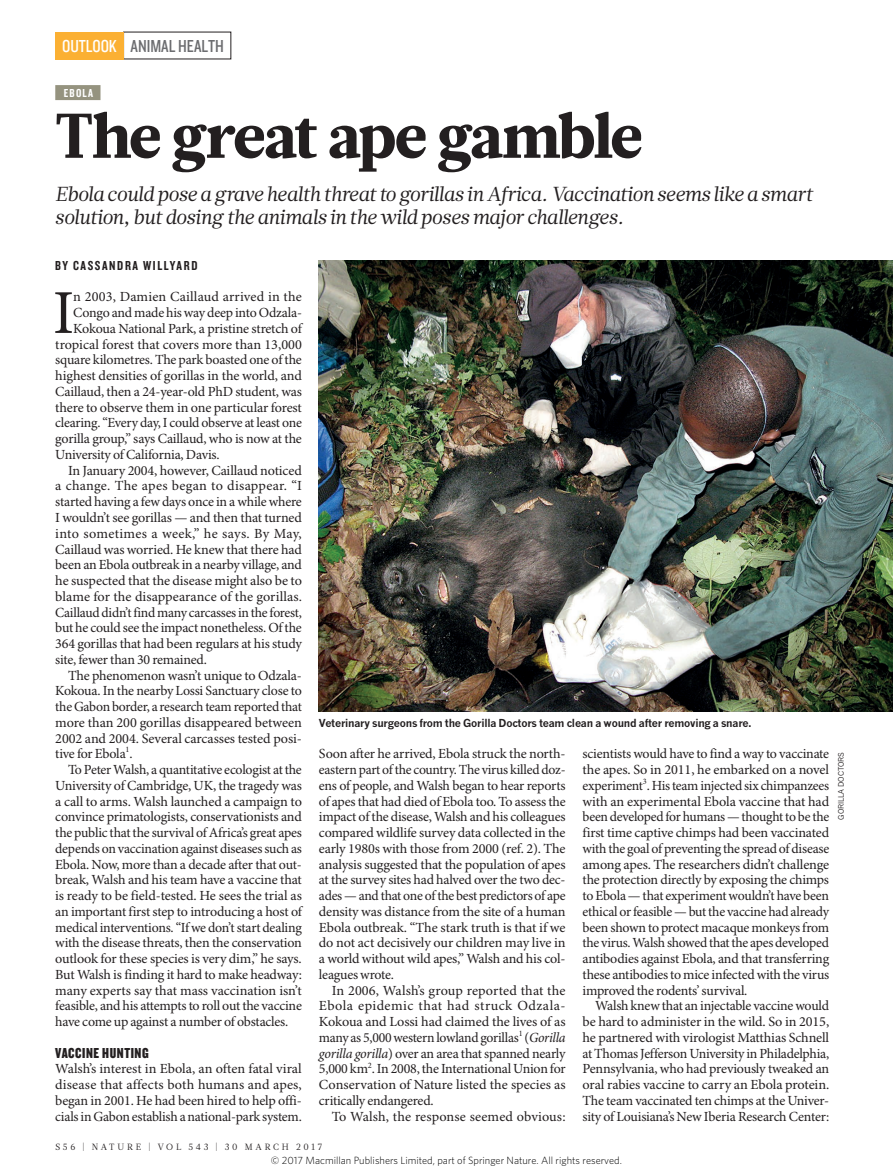
<style>
.page{position:relative;width:893px;height:1174px;background:#fff}
.page>*{position:absolute;margin:0;border:0;box-sizing:border-box;transform-origin:0 0}
.HEAD_42{font:900 63px "Glosa Math";letter-spacing:-.02em;color:#231f20}
.BODY_DROP_CAP{font:62.4px "Minion Pro";color:#231f20}
.INTRO{font:italic 20.25px/23.7px "Glosa Math";color:#231f20}
.t1{font:18px "Knockout 29 Junior Ltweight";color:#6c6d70}
.CROSSHEAD{font:15px "Knockout 69 Full Liteweight";letter-spacing:.04em;color:#231f20}
.BODY_INDENT{font:13.95px/15.8px "Minion Pro";letter-spacing:-.015em;color:#231f20;text-align:justify}
.BODY_1ST_PARA{font:13.95px/15.8px "Minion Pro";letter-spacing:-.015em;color:#231f20;text-align:justify}
.BODY_DROP_CAP-2{font:13.95px "Minion Pro";letter-spacing:-.015em;color:#231f20}
.BODY_INDENT-2{font:13.95px "Minion Pro";letter-spacing:.005em;color:#231f20}
.BODY_DROP_CAP-3{font:13.95px "Minion Pro";letter-spacing:.01em;color:#231f20}
.AUTHOR_BYLINE{font:13.5px "Knockout 49 Liteweight";letter-spacing:.12em;color:#231f20}
.SUBJECT_STRAP{font:12px "Knockout 49 Liteweight";letter-spacing:.1em;color:#fff}
.PIC_CAPTION{font:700 10.8px "News Gothic MTOT";letter-spacing:-.02em;color:#231f20}
.t2{font:300 10.5px "Whitney";color:#000}
.t3{font:9px "Glosa Math";letter-spacing:.3em;color:#231f20}
.PIC_CREDIT{font:7.5px "News Gothic MTOT";color:#231f20}
.s1{color:#fff}
.s2{font-style:italic}
</style>
<div class="page">
<img style="left:319px;top:261px;width:574px;height:450px">
<div style="left:55px;top:32px;width:69px;height:27px;background:#fbb033"></div>
<div style="left:55px;top:85px;width:45px;height:15px;background:#95937f"></div>
<p class="t1" style="left:62px;top:34px;width:163px"><span class="s1">OUTLOOK</span> ANIMAL HEALTH</p>
<p class="SUBJECT_STRAP" style="left:64px;top:85px;width:31px">EBOLA</p>
<p class="HEAD_42" style="left:55px;top:94px;width:589px">The great ape gamble</p>
<p class="INTRO" style="left:55px;top:182px;width:759px">Ebola could pose a grave health threat to gorillas in Africa. Vaccination seems like a smart solution, but dosing the animals in the wild poses major challenges.</p>
<p class="AUTHOR_BYLINE" style="left:55px;top:257px;width:144px">BY CASSANDRA WILLYARD</p>
<p class="BODY_DROP_CAP" style="left:53px;top:276px;width:23px">I</p>
<p class="BODY_DROP_CAP-3" style="left:73px;top:288px;width:230px">n 2003, Damien Caillaud arrived in the</p>
<p class="BODY_DROP_CAP-2" style="left:73px;top:304px;width:230px">Congo and made his way deep into Odzala-</p>
<p class="BODY_DROP_CAP-2" style="left:73px;top:320px;width:230px">Kokoua National Park, a pristine stretch of</p>
<p class="BODY_DROP_CAP-2" style="left:55px;top:336px;width:248px">tropical forest that covers more than 13,000</p>
<p class="BODY_DROP_CAP-2" style="left:55px;top:351px;width:248px">square kilometres. The park boasted one of the</p>
<p class="BODY_DROP_CAP-2" style="left:55px;top:367px;width:248px">highest densities of gorillas in the world, and</p>
<p class="BODY_DROP_CAP-2" style="left:55px;top:383px;width:248px">Caillaud, then a 24-year-old PhD student, was</p>
<p class="BODY_DROP_CAP-2" style="left:55px;top:399px;width:248px">there to observe them in one particular forest</p>
<p class="BODY_DROP_CAP-2" style="left:55px;top:414px;width:248px">clearing. “Every day, I could observe at least one</p>
<p class="BODY_DROP_CAP-2" style="left:55px;top:430px;width:248px">gorilla group,” says Caillaud, who is now at the</p>
<p class="BODY_DROP_CAP-2" style="left:55px;top:446px;width:166px">University of California, Davis.</p>
<p class="BODY_INDENT" style="left:55px;top:463px;width:248px;text-indent:13px">In January 2004, however, Caillaud noticed a change. The apes began to disappear. “I started having a few days once in a while where I wouldn’t see gorillas — and then that turned into sometimes a week,” he says. By May, Caillaud was worried. He knew that there had been an Ebola outbreak in a nearby village, and he suspected that the disease might also be to blame for the disappearance of the gorillas.<br>Caillaud didn’t find many carcasses in the forest, but he could see the impact nonetheless. Of the 364 gorillas that had been regulars at his study site, fewer than 30 remained.</p>
<p class="BODY_INDENT" style="left:55px;top:668px;width:248px;text-indent:13px">The phenomenon wasn’t unique to Odzala-Kokoua. In the nearby Lossi Sanctuary close to the Gabon border, a research team reported that more than 200 gorillas disappeared between 2002 and 2004. Several carcasses tested posi&shy;tive for Ebola<sup>1</sup>.</p>
<p class="BODY_INDENT" style="left:55px;top:762px;width:248px;text-indent:13px">To Peter Walsh, a quantitative ecologist at the University of Cambridge, UK, the tragedy was a call to arms. Walsh launched a campaign to convince primatologists, conservationists and the public that the survival of Africa’s great apes depends on vaccination against diseases such as Ebola. Now, more than a decade after that out&shy;break, Walsh and his team have a vaccine that is ready to be field-tested. He sees the trial as an important first step to introducing a host of medical interventions. “If we don’t start dealing with the disease threats, then the conservation outlook for these species is very dim,” he says.<br>But Walsh is finding it hard to make headway: many experts say that mass vaccination isn’t feasible, and his attempts to roll out the vaccine have come up against a number of obstacles.</p>
<p class="CROSSHEAD" style="left:55px;top:1043px;width:95px">VACCINE HUNTING</p>
<p class="BODY_1ST_PARA" style="left:55px;top:1061px;width:248px">Walsh’s interest in Ebola, an often fatal viral disease that affects both humans and apes, began in 2001. He had been hired to help offi&shy;cials in Gabon establish a national-park system.</p>
<p class="PIC_CAPTION" style="left:319px;top:716px;width:434px">Veterinary surgeons from the Gorilla Doctors team clean a wound after removing a snare.</p>
<p class="BODY_1ST_PARA" style="left:319px;top:746px;width:248px">Soon after he arrived, Ebola struck the north&shy;eastern part of the country. The virus killed doz&shy;ens of people, and Walsh began to hear reports of apes that had died of Ebola too. To assess the impact of the disease, Walsh and his colleagues compared wildlife survey data collected in the early 1980s with those from 2000 (ref. 2). The analysis suggested that the population of apes at the survey sites had halved over the two dec&shy;ades — and that one of the best predictors of ape density was distance from the site of a human Ebola outbreak. “The stark truth is that if we do not act decisively our children may live in a world without wild apes,” Walsh and his col&shy;leagues wrote.</p>
<p class="BODY_INDENT" style="left:319px;top:983px;width:248px;text-indent:13px">In 2006, Walsh’s group reported that the Ebola epidemic that had struck Odzala-Kokoua and Lossi had claimed the lives of as many as 5,000 western lowland gorillas<sup>1</sup> (<span class="s2">Gorilla gorilla gorilla</span>) over an area that spanned nearly 5,000 km<sup>2</sup>. In 2008, the International Union for Conservation of Nature listed the species as critically endangered.</p>
<p class="BODY_INDENT-2" style="left:332px;top:1107px;width:235px">To Walsh, the response seemed obvious:</p>
<p class="BODY_INDENT" style="left:583px;top:746px;width:248px">scientists would have to find a way to vaccinate the apes. So in 2011, he embarked on a novel experiment<sup>3</sup>. His team injected six chimpanzees with an experimental Ebola vaccine that had been developed for humans — thought to be the first time captive chimps had been vaccinated with the goal of preventing the spread of disease among apes. The researchers didn’t challenge the protection directly by exposing the chimps to Ebola — that experiment wouldn’t have been ethical or feasible — but the vaccine had already been shown to protect macaque monkeys from the virus. Walsh showed that the apes developed antibodies against Ebola, and that transferring these antibodies to mice infected with the virus improved the rodents’ survival.</p>
<p class="BODY_INDENT" style="left:583px;top:998px;width:248px;text-indent:13px">Walsh knew that an injectable vaccine would be hard to administer in the wild. So in 2015, he partnered with virologist Matthias Schnell at Thomas Jefferson University in Philadelphia, Pennsylvania, who had previously tweaked an oral rabies vaccine to carry an Ebola protein.<br>The team vaccinated ten chimps at the Univer&shy;sity of Louisiana’s New Iberia Research Center:</p>
<p class="t3" style="left:55px;top:1141px;width:269px">S56 | NATURE | VOL 543 | 30 MARCH 2017</p>
<p class="t2" style="left:271px;top:1153px;width:352px">© 2017 Macmillan Publishers Limited, part of Springer Nature. All rights reserved.</p>
<p class="PIC_CREDIT" style="left:836px;top:819px;width:69px;rotate:-90deg">GORILLA DOCTORS</p>
</div>
